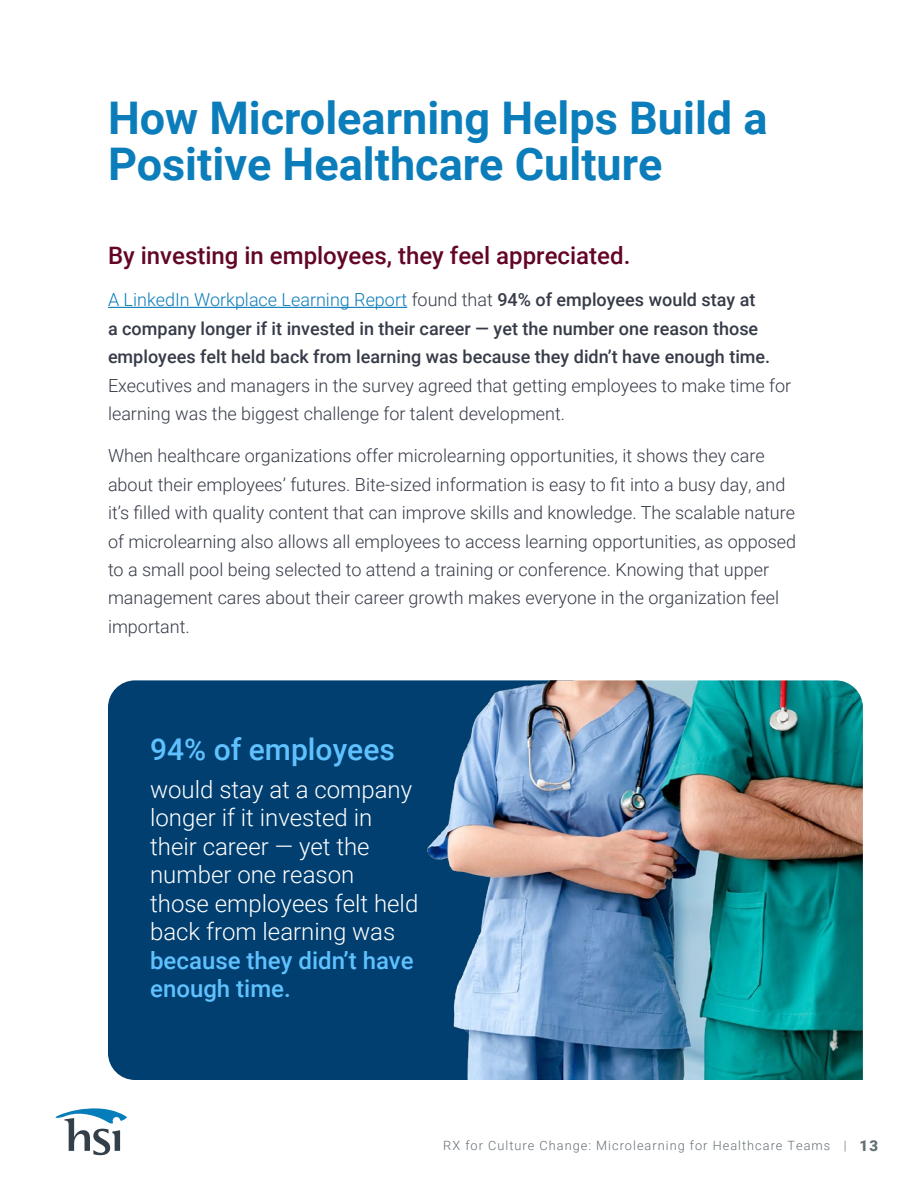
<style>
.page{position:relative;width:918px;height:1188px;background:#fff}
.page>*{position:absolute;margin:0;border:0;box-sizing:border-box;transform-origin:0 0}
.t1{font:700 45px/46.5px "Roboto";color:#0b7dbb}
.t2{font:500 30px "Roboto";color:#60c1ff}
.t3{font:300 24px/28.5px "Roboto";color:#fff}
.t4{font:500 24px "Roboto";color:#630527}
.t5{font:500 24px/28.5px "Roboto";color:#60c1ff}
.t6{font:300 18px/28.5px "Roboto";color:#363b48}
.t7{font:500 18px/28.5px "Roboto";color:#363b48}
.t8{font:300 12.75px "Roboto";letter-spacing:.08em;color:#646f74}
.s1{font-weight:300;color:#0b7dbb}
.s2{font-weight:300}
.s3{font-weight:900;font-size:15px}
</style>
<div class="page">
<svg style="left:55px;top:1108px;width:72px;height:47px"></svg>
<hr style="left:108px;top:307px;width:299px;height:1px;background:#0b7dbb">
<div style="left:108px;top:680px;width:299px;height:400px;background:#003f70"></div>
<img style="left:407px;top:680px;width:456px;height:400px">
<h1 class="t1" style="left:108px;top:93px;width:661px">How Microlearning Helps Build a<br>Positive Healthcare Culture</h1>
<h3 class="t4" style="left:108px;top:239px;width:524px">By investing in employees, they feel appreciated.</h3>
<p class="t7" style="left:108px;top:285px;width:664px"><span class="s1">A LinkedIn Workplace Learning Report</span> <span class="s2">found that</span> 94% of employees would stay at<br>a company longer if it invested in their career — yet the number one reason those employees felt held back from learning was because they didn’t have enough time.</p>
<p class="t6" style="left:108px;top:370px;width:685px">Executives and managers in the survey agreed that getting employees to make time for learning was the biggest challenge for talent development.</p>
<p class="t6" style="left:108px;top:441px;width:690px">When healthcare organizations offer microlearning opportunities, it shows they care about their employees’ futures. Bite-sized information is easy to fit into a busy day, and it’s filled with quality content that can improve skills and knowledge. The scalable nature of microlearning also allows all employees to access learning opportunities, as opposed to a small pool being selected to attend a training or conference. Knowing that upper management cares about their career growth makes everyone in the organization feel important.</p>
<h2 class="t2" style="left:150px;top:729px;width:246px">94% of employees</h2>
<h3 class="t3" style="left:150px;top:774px;width:270px">would stay at a company longer if it invested in their career — yet the number one reason those employees felt held back from learning was</h3>
<h3 class="t5" style="left:150px;top:945px;width:265px">because they didn’t have enough time.</h3>
<p class="t8" style="left:443px;top:1136px;width:436px">RX for Culture Change: Microlearning for Healthcare Teams | <span class="s3">13</span></p>
</div>
